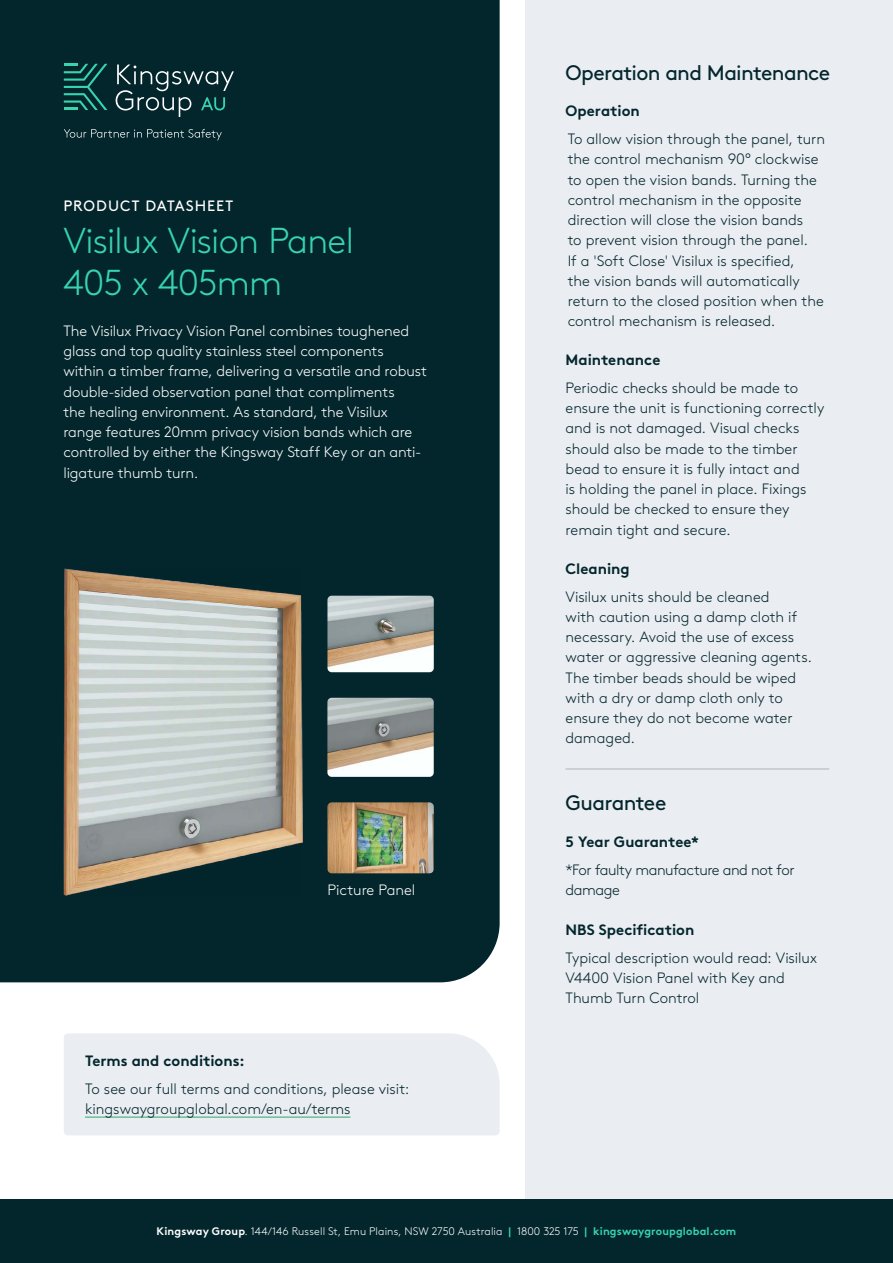
<style>
.page{position:relative;width:893px;height:1263px;background:#fff}
.page>*{position:absolute;margin:0;border:0;box-sizing:border-box;transform-origin:0 0}
.t1{font:300 36px/42px "Brown Pro";letter-spacing:-.02em;color:#37d4ae}
.t2{font:21px "Brown Pro";letter-spacing:-.03em;color:#03262d}
.t3{font:300 15px/20.2px "Brown Pro";color:#03262d}
.t4{font:300 15px/20.2px "Brown Pro";letter-spacing:-.01em;color:#fff}
.t5{font:700 15px "Brown Pro";color:#03262d}
.t6{font:300 15px/20.2px "Brown Pro";letter-spacing:-.03em;color:#03262d}
.t7{font:15px "Brown Pro";letter-spacing:.065em;color:#fff}
.t8{font:300 10.95px "Brown Pro";letter-spacing:.005em;color:#fff}
.s1{font-weight:700}
.s2{font-weight:700;color:#37d4ae}
</style>
<div class="page">
<div style="left:525px;top:0;width:368px;height:1263px;background:#eaedf1"></div>
<div style="left:0;top:0;width:500px;height:982px;background:#03262d"></div>
<div style="left:64px;top:1033px;width:436px;height:102px;background:#eaedf1"></div>
<hr style="left:85px;top:1116px;width:265px;height:2px;background:#6dbe95">
<hr style="left:566px;top:769px;width:263px;height:1px;background:#282827">
<img style="left:64px;top:568px;width:238px;height:327px">
<img style="left:327px;top:596px;width:107px;height:76px">
<img style="left:327px;top:698px;width:107px;height:79px">
<img style="left:327px;top:802px;width:107px;height:71px">
<div style="left:0;top:1199px;width:893px;height:64px;background:#03262d"></div>
<svg style="left:64px;top:129px;width:158px;height:11px;background:#25444a"></svg>
<svg style="left:64px;top:64px;width:43px;height:46px;background:#10544f"></svg>
<svg style="left:116px;top:65px;width:118px;height:52px;background:#24454a"></svg>
<p class="t7" style="left:63px;top:194px;width:171px">PRODUCT DATASHEET</p>
<h1 class="t1" style="left:63px;top:216px;width:292px">Visilux Vision Panel<br>405 x 405mm</h1>
<p class="t4" style="left:63px;top:319px;width:365px">The Visilux Privacy Vision Panel combines toughened glass and top quality stainless steel components within a timber frame, delivering a versatile and robust double-sided observation panel that compliments<br>the healing environment. As standard, the Visilux range features 20mm privacy vision bands which are controlled by either the Kingsway Staff Key or an anti&shy;ligature thumb turn.</p>
<p class="t4" style="left:327px;top:879px;width:89px">Picture Panel</p>
<p class="t5" style="left:85px;top:1048px;width:161px">Terms and conditions:</p>
<p class="t3" style="left:85px;top:1077px;width:326px">To see our full terms and conditions, please visit: kingswaygroupglobal.com/en-au/terms</p>
<h2 class="t2" style="left:566px;top:56px;width:266px">Operation and Maintenance</h2>
<p class="t5" style="left:566px;top:99px;width:76px">Operation</p>
<p class="t3" style="left:568px;top:128px;width:259px">To allow vision through the panel, turn the control mechanism 90° clockwise to open the vision bands. Turning the control mechanism in the opposite direction will close the vision bands<br>to prevent vision through the panel.<br>If a 'Soft Close' Visilux is specified,<br>the vision bands will automatically return to the closed position when the control mechanism is released.</p>
<p class="t5" style="left:566px;top:347px;width:96px">Maintenance</p>
<p class="t3" style="left:566px;top:376px;width:260px">Periodic checks should be made to ensure the unit is functioning correctly and is not damaged. Visual checks should also be made to the timber bead to ensure it is fully intact and<br>is holding the panel in place. Fixings should be checked to ensure they remain tight and secure.</p>
<p class="t5" style="left:566px;top:556px;width:66px">Cleaning</p>
<p class="t3" style="left:566px;top:585px;width:248px">Visilux units should be cleaned<br>with caution using a damp cloth if necessary. Avoid the use of excess water or aggressive cleaning agents.<br>The timber beads should be wiped with a dry or damp cloth only to ensure they do not become water damaged.</p>
<h2 class="t2" style="left:566px;top:787px;width:102px">Guarantee</h2>
<p class="t5" style="left:566px;top:830px;width:135px">5 Year Guarantee*</p>
<p class="t6" style="left:566px;top:859px;width:231px">*For faulty manufacture and not for damage</p>
<p class="t5" style="left:566px;top:917px;width:130px">NBS Specification</p>
<p class="t3" style="left:566px;top:946px;width:253px">Typical description would read: Visilux<br>V4400 Vision Panel with Key and<br>Thumb Turn Control</p>
<p class="t8" style="left:157px;top:1223px;width:581px"><span class="s1">Kingsway Group</span>. 144/146 Russell St, Emu Plains, NSW 2750 Australia <span class="s2">|</span> 1800 325 175 <span class="s2">| kingswaygroupglobal.com</span></p>
</div>
